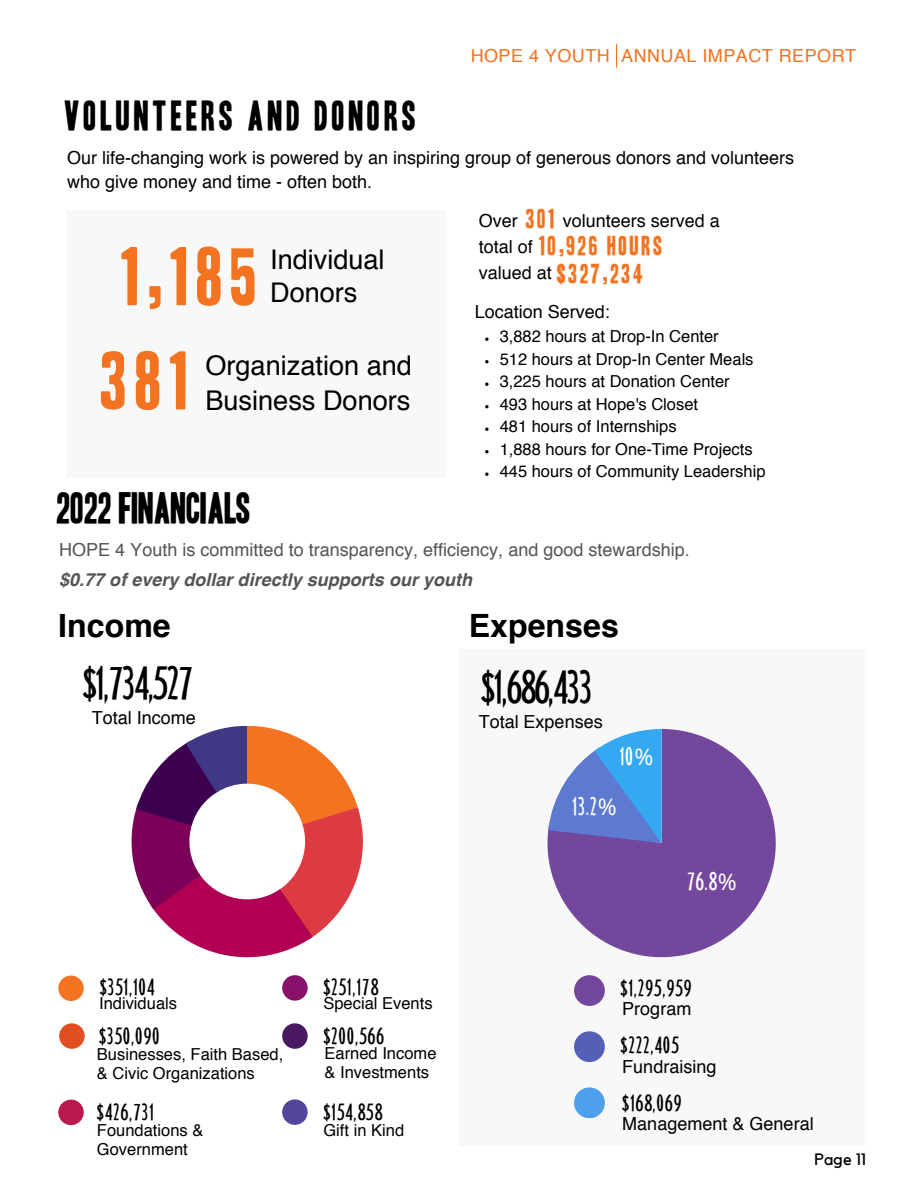
<style>
.page{position:relative;width:918px;height:1188px;background:#fff}
.page>*{position:absolute;margin:0;border:0;box-sizing:border-box;transform-origin:0 0}
.t1{font:71.55px "Headline One HPLHS";letter-spacing:.105em;color:#f37321}
.t2{font:41.85px "Headline Two HPLHS";color:#000}
.t3{font:41.7px "Headline Two HPLHS";color:#000}
.t4{font:38.1px "Headline One HPLHS";color:#000}
.t5{font:36.45px "Headline One HPLHS";letter-spacing:.105em;color:#000}
.t6{font:700 32.1px "Helvetica";color:#000}
.t7{font:27.15px/33.2px "Helvetica";color:#000}
.t8{font:23.7px/28px "Headline One HPLHS";letter-spacing:.105em;color:#f37321;text-align:center}
.t9{font:22.8px "Headline Two HPLHS";color:#fff}
.t10{font:21px "Headline Two HPLHS";letter-spacing:.075em;color:#000}
.t11{font:18px/24.8px "Helvetica";color:#000}
.t12{font:18px "Helvetica";color:#545454}
.t13{font:italic 700 18px "Helvetica";color:#545454}
.t14{font:18px "Helvetica";letter-spacing:.025em;color:#f37321}
.t15{font:16.5px/22.5px "Helvetica";color:#000}
.t16{font:16.5px "Kollektif";color:#000}
.s1{font-family:"Noto Sans"}
</style>
<div class="page">
<div style="left:282px;top:975px;width:26px;height:26px;background:#89106b;border-radius:50%"></div>
<div style="left:282px;top:1023px;width:26px;height:26px;background:#481861;border-radius:50%"></div>
<div style="left:282px;top:1099px;width:26px;height:26px;background:#53459b;border-radius:50%"></div>
<div style="left:459px;top:650px;width:406px;height:496px;background:#f8f8f8"></div>
<div style="left:574px;top:975px;width:31px;height:31px;background:#73479c;border-radius:50%"></div>
<div style="left:574px;top:1031px;width:31px;height:31px;background:#555fb8;border-radius:50%"></div>
<div style="left:574px;top:1087px;width:31px;height:31px;background:#4e9fed;border-radius:50%"></div>
<svg style="left:132px;top:726px;width:231px;height:231px"></svg>
<div style="left:58px;top:976px;width:26px;height:25px;background:#f37321;border-radius:50%"></div>
<div style="left:59px;top:1023px;width:26px;height:26px;background:#e14e1f;border-radius:50%"></div>
<div style="left:58px;top:1100px;width:26px;height:25px;background:#bb174f;border-radius:50%"></div>
<svg style="left:548px;top:729px;width:228px;height:228px;fill:#73479c"></svg>
<svg style="left:548px;top:729px;width:114px;height:114px"></svg>
<div style="left:67px;top:210px;width:380px;height:268px;background:#f8f8f8"></div>
<svg style="left:485px;top:338px;width:4px;height:3px"></svg>
<svg style="left:485px;top:360px;width:4px;height:3px"></svg>
<svg style="left:485px;top:383px;width:4px;height:3px"></svg>
<svg style="left:485px;top:405px;width:4px;height:3px"></svg>
<svg style="left:485px;top:428px;width:4px;height:3px"></svg>
<svg style="left:485px;top:450px;width:4px;height:3px"></svg>
<svg style="left:485px;top:473px;width:4px;height:3px"></svg>
<svg style="left:616px;top:44px;width:1px;height:24px"></svg>
<p class="t14" style="left:471px;top:48px;width:387px">HOPE 4 YOUTH ANNUAL IMPACT REPORT</p>
<h3 class="t5" style="left:64px;top:98px;width:353px">VOLUNTEERS AND DONORS</h3>
<p class="t11" style="left:67px;top:146px;width:729px">Our life-changing work is powered by an inspiring group of generous donors and volunteers who give money and time - often both.</p>
<h1 class="t1" style="left:121px;top:242px;width:139px">1,185</h1>
<h3 class="t7" style="left:270px;top:245px;width:116px">Individual<br>Donors</h3>
<h1 class="t1" style="left:101px;top:346px;width:89px">381</h1>
<h3 class="t7" style="left:205px;top:350px;width:208px;line-height:34.8px">Organization and<br>Business Donors</h3>
<h3 class="t8" style="left:526px;top:205px;width:30px">301</h3>
<p class="t11" style="left:479px;top:210px;width:40px">Over</p>
<p class="t11" style="left:563px;top:210px;width:159px">volunteers served a</p>
<p class="t11" style="left:479px;top:235px;width:75px;line-height:25.8px">total of valued at</p>
<h3 class="t8" style="left:539px;top:232px;width:125px">10,926 HOURS $327,234</h3>
<p class="t11" style="left:475px;top:301px;width:136px">Location Served:</p>
<p class="t15" style="left:500px;top:326px;width:267px">3,882 hours at Drop-In Center<br>512 hours at Drop-In Center Meals<br>3,225 hours at Donation Center<br>493 hours at Hope's Closet<br>481 hours of Internships<br>1,888 hours for One-Time Projects<br>445 hours of Community Leadership</p>
<h3 class="t4" style="left:57px;top:490px;width:196px">2022 FINANCIALS</h3>
<p class="t12" style="left:59px;top:542px;width:632px">HOPE 4 Youth is committed to transparency, efficiency, and good stewardship.</p>
<p class="t13" style="left:59px;top:572px;width:414px">$0.77 of every dollar directly supports our youth</p>
<h3 class="t6" style="left:58px;top:613px;width:114px">Income</h3>
<h2 class="t2" style="left:83px;top:658px;width:112px">$1,734,527</h2>
<p class="t11" style="left:92px;top:707px;width:105px">Total Income</p>
<p class="t10" style="left:100px;top:974px;width:56px">$351,104</p>
<p class="t10" style="left:99px;top:1024px;width:62px">$350,090</p>
<p class="t15" style="left:99px;top:994px;width:80px">Individuals</p>
<p class="t15" style="left:97px;top:1046px;width:188px;line-height:19.2px">Businesses, Faith Based, &amp; Civic Organizations</p>
<p class="t10" style="left:97px;top:1100px;width:58px">$426,731</p>
<p class="t15" style="left:97px;top:1122px;width:108px;line-height:19.2px">Foundations &amp;<br>Government</p>
<p class="t10" style="left:323px;top:974px;width:56px">$251,178</p>
<p class="t15" style="left:323px;top:994px;width:111px">Special Events</p>
<p class="t10" style="left:323px;top:1024px;width:62px">$200,566</p>
<p class="t15" style="left:325px;top:1045px;width:114px;line-height:19.2px">Earned Income &amp; Investments</p>
<p class="t10" style="left:323px;top:1100px;width:60px">$154,858</p>
<p class="t15" style="left:323px;top:1121px;width:82px">Gift in Kind</p>
<h3 class="t6" style="left:469px;top:613px;width:152px">Expenses</h3>
<h3 class="t3" style="left:481px;top:663px;width:112px">$1,686,433</h3>
<p class="t11" style="left:479px;top:711px;width:125px">Total Expenses</p>
<h3 class="t9" style="left:620px;top:743px;width:35px">10<span class="s1">%</span></h3>
<h3 class="t9" style="left:573px;top:793px;width:46px">13.2<span class="s1">%</span></h3>
<h3 class="t9" style="left:687px;top:868px;width:51px">76.8<span class="s1">%</span></h3>
<p class="t10" style="left:621px;top:975px;width:72px">$1,295,959</p>
<p class="t11" style="left:622px;top:998px;width:71px">Program</p>
<p class="t10" style="left:621px;top:1033px;width:60px">$222,405</p>
<p class="t11" style="left:622px;top:1055px;width:96px">Fundraising</p>
<p class="t10" style="left:622px;top:1090px;width:60px">$168,069</p>
<p class="t11" style="left:622px;top:1112px;width:193px">Management &amp; General</p>
<p class="t16" style="left:815px;top:1152px;width:53px">Page 11</p>
</div>
